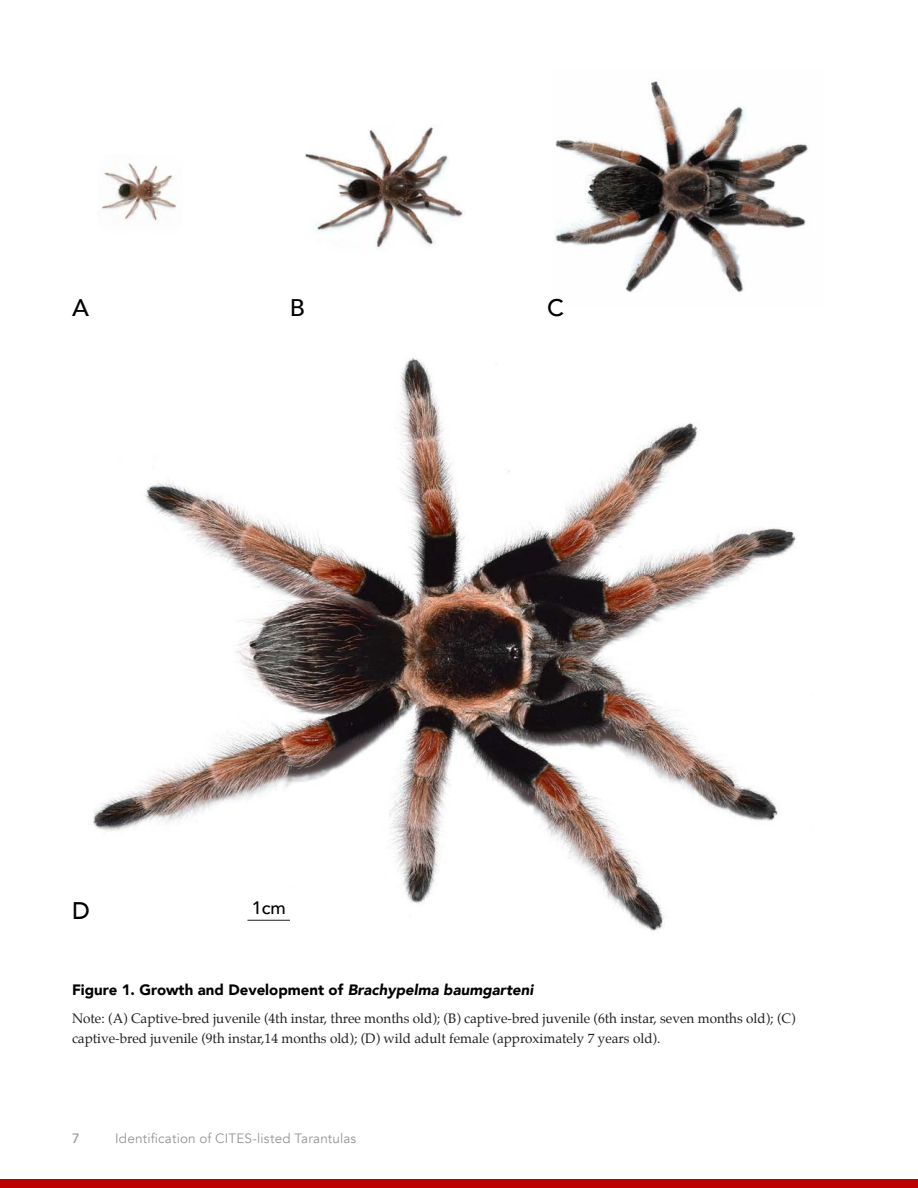
<style>
.page{position:relative;width:918px;height:1188px;background:#fff}
.page>*{position:absolute;margin:0;border:0;box-sizing:border-box;transform-origin:0 0}
.Caption{font:500 24px "Avenir";color:#000}
.Caption-2{font:500 18px "Avenir";color:#000}
.Caption-3{font:900 15px "Avenir";color:#000}
.CEC_Note{font:13.5px/19.8px "Palatino";color:#231f20}
.t1{font:13.5px "Avenir";letter-spacing:.01em;color:#939598}
.t2{font:500 13.5px "Avenir";color:#939598}
.s1{font-style:italic}
</style>
<div class="page">
<div style="left:0;top:1179px;width:918px;height:9px;background:#bd0001"></div>
<img style="left:101px;top:163px;width:76px;height:59px">
<img style="left:305px;top:126px;width:160px;height:122px">
<img style="left:554px;top:79px;width:254px;height:214px">
<img style="left:93px;top:358px;width:704px;height:573px">
<hr style="left:247px;top:920px;width:43px;height:1px;background:#231f20">
<p class="Caption" style="left:72px;top:286px;width:18px">A</p>
<p class="Caption" style="left:290px;top:286px;width:17px">B</p>
<p class="Caption" style="left:547px;top:286px;width:18px">C</p>
<p class="Caption" style="left:72px;top:889px;width:19px">D</p>
<p class="Caption-2" style="left:252px;top:892px;width:36px">1cm</p>
<p class="Caption-3" style="left:72px;top:977px;width:463px">Figure 1. Growth and Development of <span class="s1">Brachypelma baumgarteni</span></p>
<p class="CEC_Note" style="left:72px;top:1009px;width:725px">Note: (A) Captive-bred juvenile (4th instar, three months old); (B) captive-bred juvenile (6th instar, seven months old); (C) captive-bred juvenile (9th instar,14 months old); (D) wild adult female (approximately 7 years old).</p>
<p class="t2" style="left:72px;top:1126px;width:9px">7</p>
<p class="t1" style="left:115px;top:1130px;width:243px">Identification of CITES-listed Tarantulas</p>
</div>
